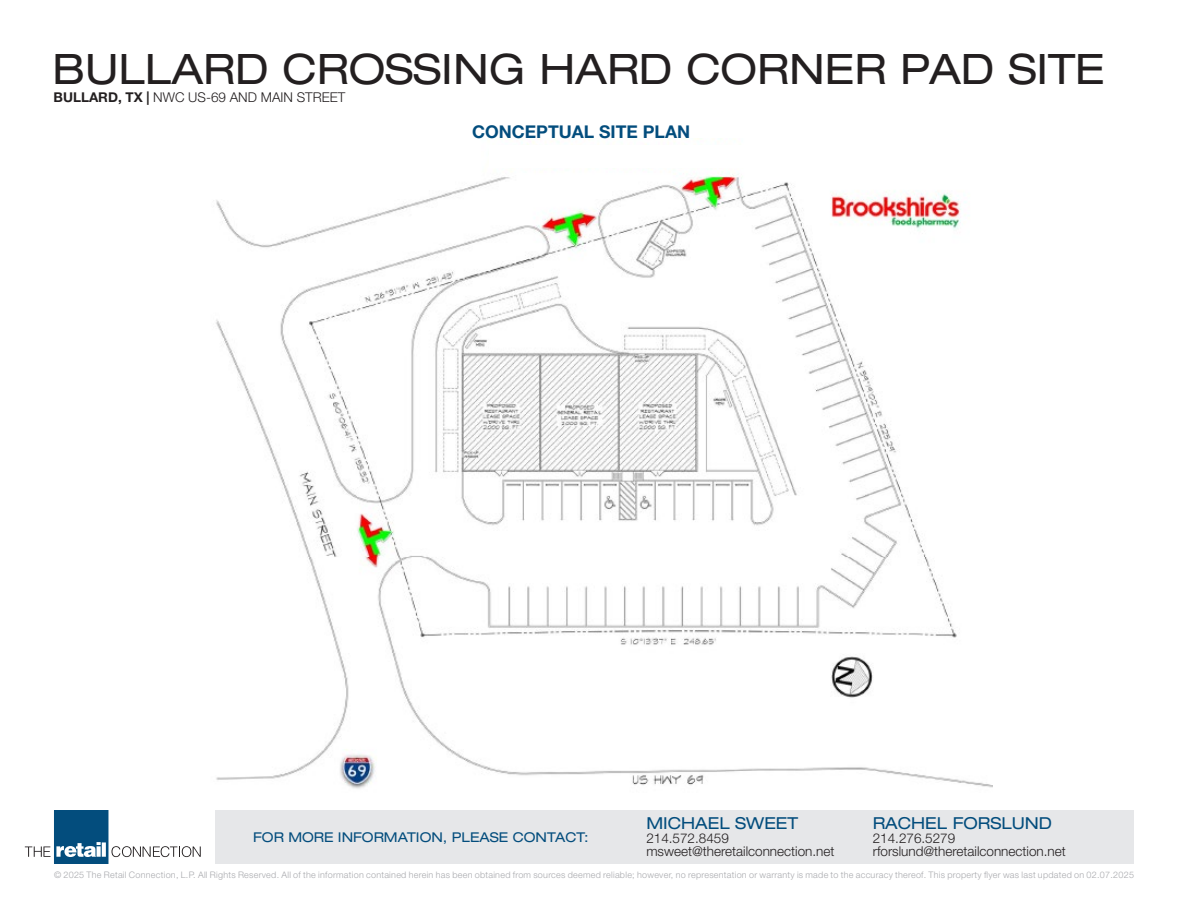
<style>
.page{position:relative;width:1188px;height:918px;background:#fff}
.page>*{position:absolute;margin:0;border:0;box-sizing:border-box;transform-origin:0 0}
.t1{font:expanded 42px "Helvetica Neue LT Std";color:#231f20}
.t2{font:700 17.55px "Helvetica Neue LT Std";color:#034d7d}
.t3{font:expanded 16.5px "Helvetica Neue LT Std";color:#034d7d}
.t4{font:300 13.5px "Helvetica Neue LT Std";color:#231f20}
.t5{font:expanded 13.5px "Helvetica Neue LT Std";color:#034d7d}
.t6{font:300 9px "Helvetica Neue LT Std";letter-spacing:.03em;color:#a8a9ad}
.s1{font-weight:700}
</style>
<div class="page">
<svg style="left:25px;top:810px;width:176px;height:54px"></svg>
<div style="left:216px;top:810px;width:918px;height:54px;background:#e6e7e9"></div>
<img style="left:216px;top:138px;width:776px;height:651px">
<div style="left:489px;top:145px;width:258px;height:23px;background:#fff"></div>
<p class="t1" style="left:52px;top:44px;width:1054px">BULLARD CROSSING HARD CORNER PAD SITE</p>
<p class="t4" style="left:54px;top:89px;width:293px"><span class="s1">BULLARD, TX |</span> NWC US-69 AND MAIN STREET</p>
<p class="t2" style="left:472px;top:121px;width:220px">CONCEPTUAL SITE PLAN</p>
<p class="t5" style="left:253px;top:829px;width:337px">FOR MORE INFORMATION, PLEASE CONTACT:</p>
<p class="t3" style="left:646px;top:814px;width:153px">MICHAEL SWEET</p>
<p class="t4" style="left:646px;top:830px;width:84px">214.572.8459</p>
<p class="t4" style="left:646px;top:843px;width:190px">msweet@theretailconnection.net</p>
<p class="t3" style="left:873px;top:814px;width:181px">RACHEL FORSLUND</p>
<p class="t4" style="left:873px;top:830px;width:84px">214.276.5279</p>
<p class="t4" style="left:873px;top:843px;width:195px">rforslund@theretailconnection.net</p>
<p class="t6" style="left:54px;top:869px;width:1082px">© 2025 The Retail Connection, L.P. All Rights Reserved. All of the information contained herein has been obtained from sources deemed reliable; however, no representation or warranty is made to the accuracy thereof. This property flyer was last updated on 02.07.2025</p>
</div>
